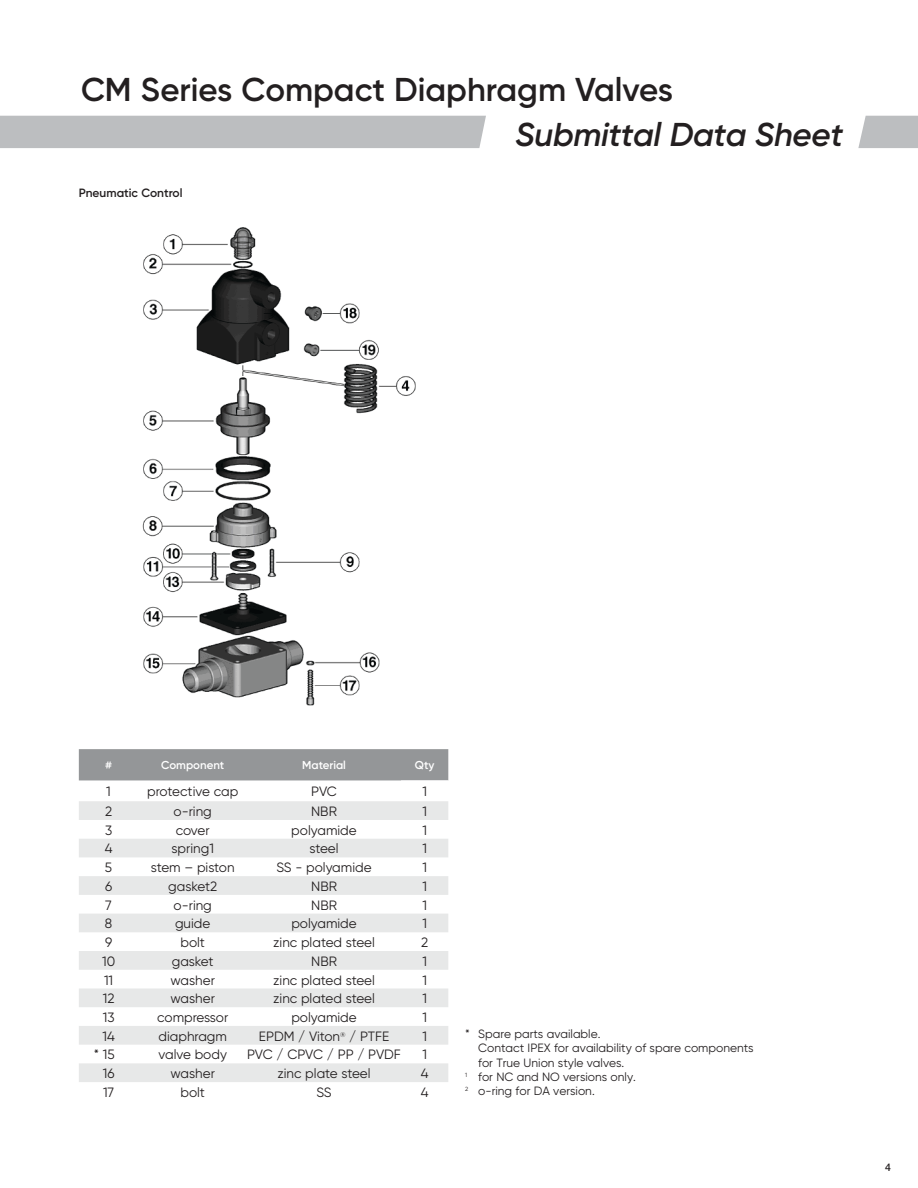
<style>
.page{position:relative;width:918px;height:1188px;background:#fff}
.page>*{position:absolute;margin:0;border:0;box-sizing:border-box;transform-origin:0 0}
.t1{font:600 33px "Gilroy";color:#231f20}
.t2{font:italic 600 33px "Gilroy";letter-spacing:-.01em;color:#231f20}
.t3{font:13.5px "Gilroy";color:#231f20}
.t4{font:12px "Gilroy";color:#231f20}
.t5{font:600 12px "Gilroy";color:#231f20}
.t6{font:600 11.55px "Gilroy";color:#fff}
.t7{font:500 10.5px "Helvetica Neue LT";color:#231f20}
</style>
<div class="page">
<svg style="left:858px;top:116px;width:60px;height:32px;background:#c0c2c4"></svg>
<img style="left:142px;top:227px;width:274px;height:479px">
<div style="left:79px;top:749px;width:369px;height:31px;background:#949698"></div>
<svg style="left:79px;top:801px;width:369px;height:281px;fill:#e7e8e8"></svg>
<div style="left:0;top:116px;width:486px;height:32px;background:#bcbec0"></div>
<h1 class="t1" style="left:81px;top:69px;width:594px">CM Series Compact Diaphragm Valves</h1>
<p class="t5" style="left:79px;top:185px;width:105px">Pneumatic Control</p>
<h1 class="t2" style="left:516px;top:114px;width:329px">Submittal Data Sheet</h1>
<p class="t6" style="left:105px;top:758px;width:8px">#</p>
<p class="t6" style="left:161px;top:758px;width:65px">Component</p>
<p class="t6" style="left:302px;top:758px;width:45px">Material</p>
<p class="t6" style="left:415px;top:758px;width:21px">Qty</p>
<p class="t3" style="left:106px;top:783px;width:6px">1</p>
<p class="t3" style="left:147px;top:783px;width:93px">protective cap</p>
<p class="t3" style="left:311px;top:783px;width:27px">PVC</p>
<p class="t3" style="left:422px;top:783px;width:6px">1</p>
<p class="t3" style="left:105px;top:803px;width:9px">2</p>
<p class="t3" style="left:174px;top:803px;width:40px">o-ring</p>
<p class="t3" style="left:311px;top:803px;width:27px">NBR</p>
<p class="t3" style="left:422px;top:803px;width:6px">1</p>
<p class="t3" style="left:105px;top:822px;width:9px">3</p>
<p class="t3" style="left:176px;top:822px;width:36px">cover</p>
<p class="t3" style="left:291px;top:822px;width:67px">polyamide</p>
<p class="t3" style="left:422px;top:822px;width:6px">1</p>
<p class="t3" style="left:105px;top:841px;width:9px">4</p>
<p class="t3" style="left:172px;top:841px;width:44px">spring1</p>
<p class="t3" style="left:310px;top:841px;width:31px">steel</p>
<p class="t3" style="left:422px;top:841px;width:6px">1</p>
<p class="t3" style="left:105px;top:859px;width:9px">5</p>
<p class="t3" style="left:151px;top:859px;width:85px">stem – piston</p>
<p class="t3" style="left:276px;top:859px;width:97px">SS - polyamide</p>
<p class="t3" style="left:422px;top:859px;width:6px">1</p>
<p class="t3" style="left:105px;top:878px;width:9px">6</p>
<p class="t3" style="left:168px;top:878px;width:51px">gasket2</p>
<p class="t3" style="left:311px;top:878px;width:27px">NBR</p>
<p class="t3" style="left:422px;top:878px;width:6px">1</p>
<p class="t3" style="left:105px;top:897px;width:8px">7</p>
<p class="t3" style="left:174px;top:897px;width:40px">o-ring</p>
<p class="t3" style="left:311px;top:897px;width:27px">NBR</p>
<p class="t3" style="left:422px;top:897px;width:6px">1</p>
<p class="t3" style="left:105px;top:915px;width:9px">8</p>
<p class="t3" style="left:175px;top:915px;width:37px">guide</p>
<p class="t3" style="left:291px;top:915px;width:67px">polyamide</p>
<p class="t3" style="left:422px;top:915px;width:6px">1</p>
<p class="t3" style="left:105px;top:934px;width:9px">9</p>
<p class="t3" style="left:180px;top:934px;width:26px">bolt</p>
<p class="t3" style="left:273px;top:934px;width:103px">zinc plated steel</p>
<p class="t3" style="left:421px;top:934px;width:9px">2</p>
<p class="t3" style="left:102px;top:953px;width:15px">10</p>
<p class="t3" style="left:172px;top:953px;width:43px">gasket</p>
<p class="t3" style="left:311px;top:953px;width:27px">NBR</p>
<p class="t3" style="left:422px;top:953px;width:6px">1</p>
<p class="t3" style="left:104px;top:972px;width:11px">11</p>
<p class="t3" style="left:171px;top:972px;width:46px">washer</p>
<p class="t3" style="left:273px;top:972px;width:103px">zinc plated steel</p>
<p class="t3" style="left:422px;top:972px;width:6px">1</p>
<p class="t3" style="left:103px;top:990px;width:13px">12</p>
<p class="t3" style="left:171px;top:990px;width:46px">washer</p>
<p class="t3" style="left:273px;top:990px;width:103px">zinc plated steel</p>
<p class="t3" style="left:422px;top:990px;width:6px">1</p>
<p class="t3" style="left:103px;top:1009px;width:13px">13</p>
<p class="t3" style="left:157px;top:1009px;width:73px">compressor</p>
<p class="t3" style="left:291px;top:1009px;width:67px">polyamide</p>
<p class="t3" style="left:422px;top:1009px;width:6px">1</p>
<p class="t3" style="left:102px;top:1028px;width:14px">14</p>
<p class="t3" style="left:158px;top:1028px;width:70px">diaphragm</p>
<p class="t3" style="left:259px;top:1028px;width:132px">EPDM / Viton<sup>®</sup> / PTFE</p>
<p class="t3" style="left:422px;top:1028px;width:6px">1</p>
<p class="t3" style="left:94px;top:1046px;width:22px">* 15</p>
<p class="t3" style="left:159px;top:1046px;width:70px">valve body</p>
<p class="t3" style="left:247px;top:1046px;width:155px">PVC / CPVC / PP / PVDF</p>
<p class="t3" style="left:422px;top:1046px;width:6px">1</p>
<p class="t3" style="left:103px;top:1065px;width:13px">16</p>
<p class="t3" style="left:171px;top:1065px;width:46px">washer</p>
<p class="t3" style="left:277px;top:1065px;width:95px">zinc plate steel</p>
<p class="t3" style="left:421px;top:1065px;width:9px">4</p>
<p class="t3" style="left:103px;top:1084px;width:13px">17</p>
<p class="t3" style="left:180px;top:1084px;width:26px">bolt</p>
<p class="t3" style="left:316px;top:1084px;width:17px">SS</p>
<p class="t3" style="left:421px;top:1084px;width:9px">4</p>
<p class="t4" style="left:465px;top:1026px;width:137px">* Spare parts available.</p>
<p class="t4" style="left:478px;top:1041px;width:277px">Contact IPEX for availability of spare components</p>
<p class="t4" style="left:478px;top:1055px;width:148px">for True Union style valves.</p>
<p class="t4" style="left:465px;top:1069px;width:172px"><sup>1</sup> for NC and NO versions only.</p>
<p class="t4" style="left:465px;top:1084px;width:131px"><sup>2</sup> o-ring for DA version.</p>
<p class="t7" style="left:885px;top:1161px;width:7px">4</p>
</div>
